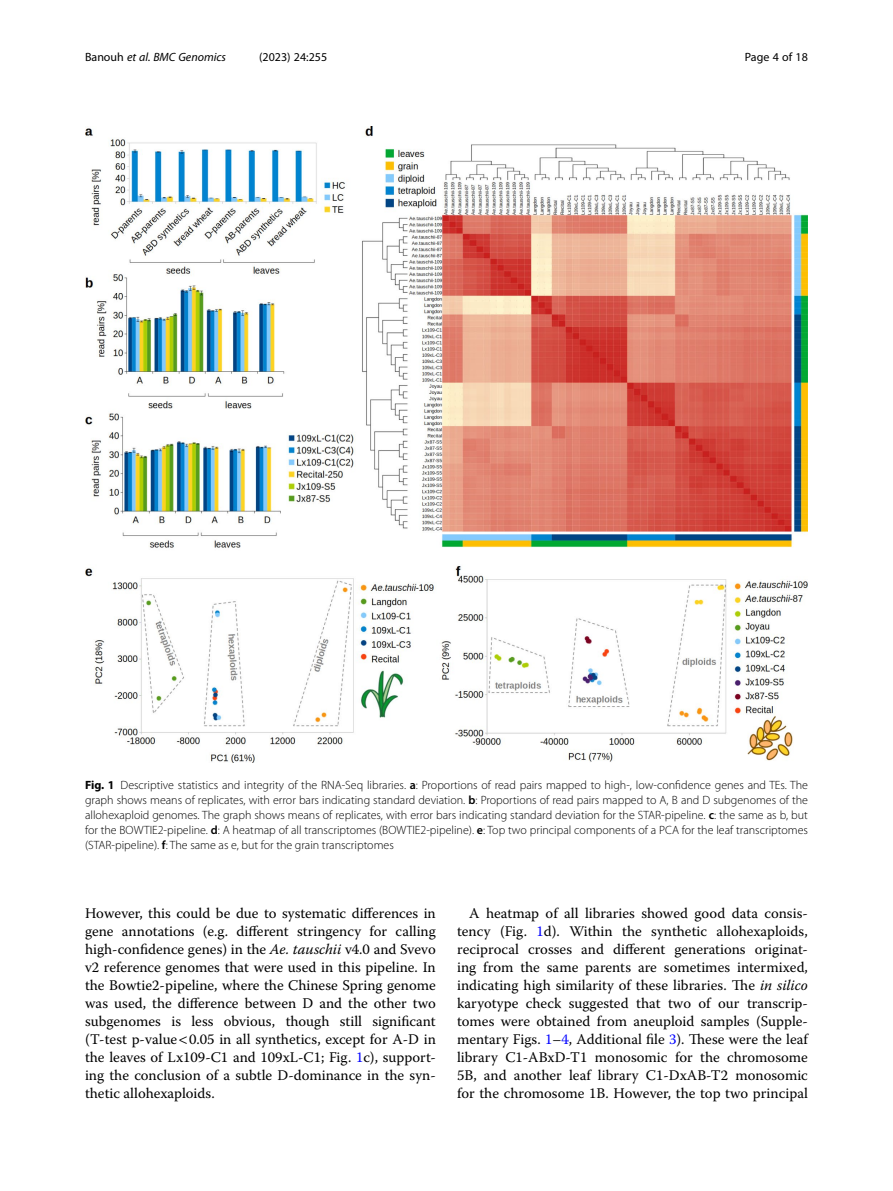
<style>
.page{position:relative;width:893px;height:1191px;background:#fff}
.page>*{position:absolute;margin:0;border:0;box-sizing:border-box;transform-origin:0 0}
.Body_Text_Indent{font:14.7px/18px "Warnock Pro";color:#000;text-align:justify}
.Figure_Caption{font:300 12px/15px "Myriad Pro";color:#000;text-align:justify}
.t1{font:italic 12px "Myriad Pro";color:#000}
.t2{font:12px "Myriad Pro";color:#000}
.s1{font-style:normal}
.s2{font-weight:700}
.s3{font-weight:600}
.s4{font-style:italic}
.s5{color:#00f}
</style>
<div class="page">
<img style="left:85px;top:126px;width:723px;height:636px">
<p class="t1" style="left:85px;top:50px;width:143px"><span class="s1">Banouh</span> et al. BMC Genomics</p>
<p class="t2" style="left:259px;top:50px;width:70px">(2023) 24:255</p>
<p class="t2" style="left:745px;top:50px;width:65px">Page 4 of 18</p>
<p class="Figure_Caption" style="left:85px;top:777px;width:724px"><span class="s2">Fig. 1</span> Descriptive statistics and integrity of the RNA-Seq libraries. <span class="s3">a</span>: Proportions of read pairs mapped to high-, low-confidence genes and TEs. The graph shows means of replicates, with error bars indicating standard deviation. <span class="s3">b</span>: Proportions of read pairs mapped to A, B and D subgenomes of the allohexaploid genomes. The graph shows means of replicates, with error bars indicating standard deviation for the STAR-pipeline. <span class="s3">c</span>: the same as b, but for the BOWTIE2-pipeline. <span class="s3">d</span>: A heatmap of all transcriptomes (BOWTIE2-pipeline). <span class="s3">e</span>: Top two principal components of a PCA for the leaf transcriptomes (STAR-pipeline). <span class="s3">f</span>: The same as e, but for the grain transcriptomes</p>
<p class="Body_Text_Indent" style="left:85px;top:904px;width:352px">However, this could be due to systematic differences in gene annotations (e.g. different stringency for calling high-confidence genes) in the <span class="s4">Ae. tauschii</span> v4.0 and Svevo v2 reference genomes that were used in this pipeline. In the Bowtie2-pipeline, where the Chinese Spring genome was used, the difference between D and the other two subgenomes is less obvious, though still significant (T-test p-value 0.05 in all synthetics, except for A-D in the leaves of Lx109-C1 and 109xL-C1; Fig. <span class="s5">1</span>c), support&shy;ing the conclusion of a subtle D-dominance in the syn&shy;thetic allohexaploids.</p>
<p class="Body_Text_Indent" style="left:457px;top:904px;width:352px;text-indent:12px">A heatmap of all libraries showed good data consis&shy;tency (Fig. <span class="s5">1</span>d). Within the synthetic allohexaploids, reciprocal crosses and different generations originat&shy;ing from the same parents are sometimes intermixed, indicating high similarity of these libraries. The <span class="s4">in silico </span>karyotype check suggested that two of our transcrip&shy;tomes were obtained from aneuploid samples (Supple&shy;mentary Figs. <span class="s5">1</span>–<span class="s5">4</span>, Additional file <span class="s5">3</span>). These were the leaf library C1-ABxD-T1 monosomic for the chromosome 5B, and another leaf library C1-DxAB-T2 monosomic for the chromosome 1B. However, the top two principal</p>
</div>
